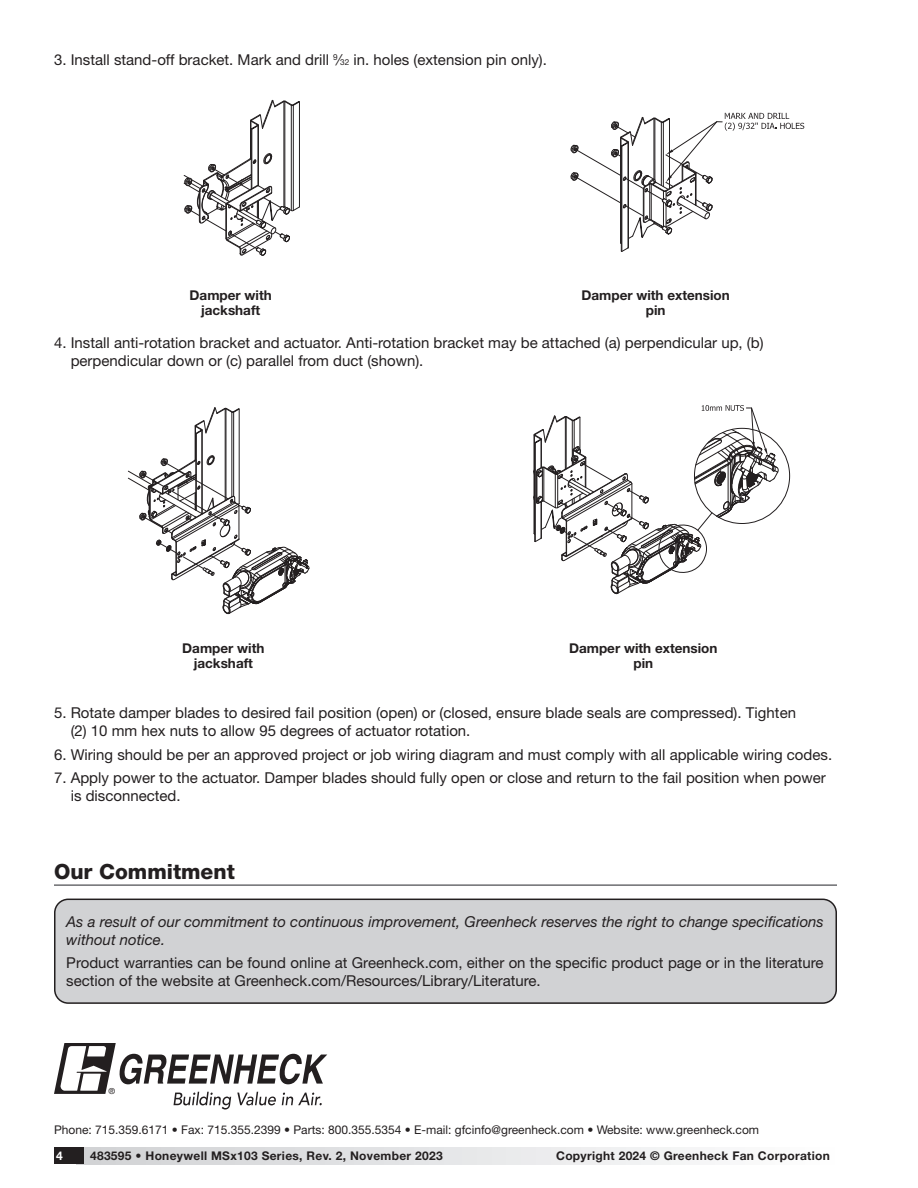
<style>
.page{position:relative;width:918px;height:1188px;background:#fff}
.page>*{position:absolute;margin:0;border:0;box-sizing:border-box;transform-origin:0 0}
.t1{font:800 21px "Helvetica Neue LT Std";color:#231f20}
.Body_10_12_55_Roman__05_space_after{font:15px/18px "Helvetica Neue LT Std";color:#231f20}
.t2{font:italic 15px/18px "Helvetica Neue LT Std";color:#231f20}
.Drawing___Picture_Label{font:700 13.5px/15px "Helvetica Neue LT Std";color:#231f20;text-align:center}
.t3{font:12px "Helvetica Neue LT Std";color:#231f20}
.t4{font:700 12px "Helvetica Neue LT Std";letter-spacing:.025em;color:#231f20}
.t5{font:700 12px "Helvetica Neue LT Std";color:#fff}
.t6{font:8.25px "Helvetica";color:#231f20}
.s1{font-size:8.25px}
</style>
<div class="page">
<div style="left:55px;top:899px;width:781px;height:104px;background:#d1d2d4;border-radius:13px"></div>
<div style="left:54px;top:899px;width:783px;height:105px;border:2px solid #231f20;border-radius:13px"></div>
<hr style="left:54px;top:884px;width:783px;height:2px;background:#6c6d70">
<hr style="left:233px;top:412px;width:1px;height:84px;background:#231f20">
<hr style="left:232px;top:412px;width:1px;height:85px;background:#231f20">
<hr style="left:225px;top:409px;width:1px;height:92px;background:#231f20">
<hr style="left:226px;top:409px;width:1px;height:91px;background:#231f20">
<hr style="left:195px;top:426px;width:1px;height:34px;background:#231f20">
<svg style="left:195px;top:407px;width:45px;height:27px"></svg>
<hr style="left:202px;top:430px;width:1px;height:84px;background:#231f20">
<hr style="left:196px;top:433px;width:1px;height:77px;background:#231f20">
<hr style="left:239px;top:409px;width:1px;height:95px;background:#231f20">
<svg style="left:128px;top:454px;width:181px;height:160px"></svg>
<svg style="left:534px;top:405px;width:256px;height:189px"></svg>
<hr style="left:293px;top:105px;width:1px;height:106px;background:#231f20">
<hr style="left:291px;top:105px;width:1px;height:106px;background:#231f20">
<hr style="left:284px;top:102px;width:1px;height:105px;background:#231f20">
<hr style="left:285px;top:102px;width:1px;height:105px;background:#231f20">
<hr style="left:250px;top:121px;width:1px;height:38px;background:#231f20">
<svg style="left:250px;top:100px;width:50px;height:30px"></svg>
<hr style="left:258px;top:125px;width:1px;height:61px;background:#231f20">
<hr style="left:252px;top:129px;width:1px;height:60px;background:#231f20">
<hr style="left:251px;top:129px;width:1px;height:60px;background:#231f20">
<hr style="left:299px;top:102px;width:1px;height:105px;background:#231f20">
<svg style="left:184px;top:152px;width:116px;height:104px"></svg>
<svg style="left:571px;top:113px;width:233px;height:139px"></svg>
<div style="left:77px;top:1148px;width:760px;height:16px;background:linear-gradient(to right,#d0d1d4,#fefefe)"></div>
<div style="left:54px;top:1148px;width:30px;height:16px;background:#231f20"></div>
<svg style="left:54px;top:1043px;width:273px;height:67px"></svg>
<p class="Body_10_12_55_Roman__05_space_after" style="left:54px;top:50px;width:494px">3. Install stand-off bracket. Mark and drill <sup>9</sup>⁄<span class="s1">32</span> in. holes (extension pin only).</p>
<p class="Drawing___Picture_Label" style="left:190px;top:288px;width:84px">Damper with jackshaft</p>
<p class="Drawing___Picture_Label" style="left:581px;top:288px;width:150px">Damper with extension pin</p>
<p class="Body_10_12_55_Roman__05_space_after" style="left:71px;top:333px;width:694px;text-indent:-17px">4. Install anti-rotation bracket and actuator. Anti-rotation bracket may be attached (a) perpendicular up, (b) perpendicular down or (c) parallel from duct (shown).</p>
<p class="Drawing___Picture_Label" style="left:182px;top:641px;width:84px">Damper with jackshaft</p>
<p class="Drawing___Picture_Label" style="left:569px;top:641px;width:150px">Damper with extension pin</p>
<p class="Body_10_12_55_Roman__05_space_after" style="left:71px;top:704px;width:727px;text-indent:-17px">5. Rotate damper blades to desired fail position (open) or (closed, ensure blade seals are compressed). Tighten (2) 10 mm hex nuts to allow 95 degrees of actuator rotation.</p>
<p class="Body_10_12_55_Roman__05_space_after" style="left:54px;top:745px;width:780px">6. Wiring should be per an approved project or job wiring diagram and must comply with all applicable wiring codes.</p>
<p class="Body_10_12_55_Roman__05_space_after" style="left:71px;top:768px;width:757px;text-indent:-17px">7. Apply power to the actuator. Damper blades should fully open or close and return to the fail position when power is disconnected.</p>
<h1 class="t1" style="left:54px;top:859px;width:182px">Our Commitment</h1>
<p class="t2" style="left:66px;top:912px;width:759px">As a result of our commitment to continuous improvement, Greenheck reserves the right to change specifications without notice.</p>
<p class="Body_10_12_55_Roman__05_space_after" style="left:66px;top:954px;width:759px">Product warranties can be found online at Greenheck.com, either on the specific product page or in the literature section of the website at Greenheck.com/Resources/Library/Literature.</p>
<p class="t6" style="left:109px;top:1086px;width:8px">®</p>
<p class="t3" style="left:54px;top:1123px;width:707px">Phone: 715.359.6171 • Fax: 715.355.2399 • Parts: 800.355.5354 • E-mail: gfcinfo@greenheck.com • Website: www.greenheck.com</p>
<p class="t5" style="left:56px;top:1148px;width:8px">4</p>
<p class="t4" style="left:90px;top:1148px;width:354px">483595 • Honeywell MSx103 Series, Rev. 2, November 2023</p>
<p class="t4" style="left:556px;top:1148px;width:275px">Copyright 2024 © Greenheck Fan Corporation</p>
</div>
